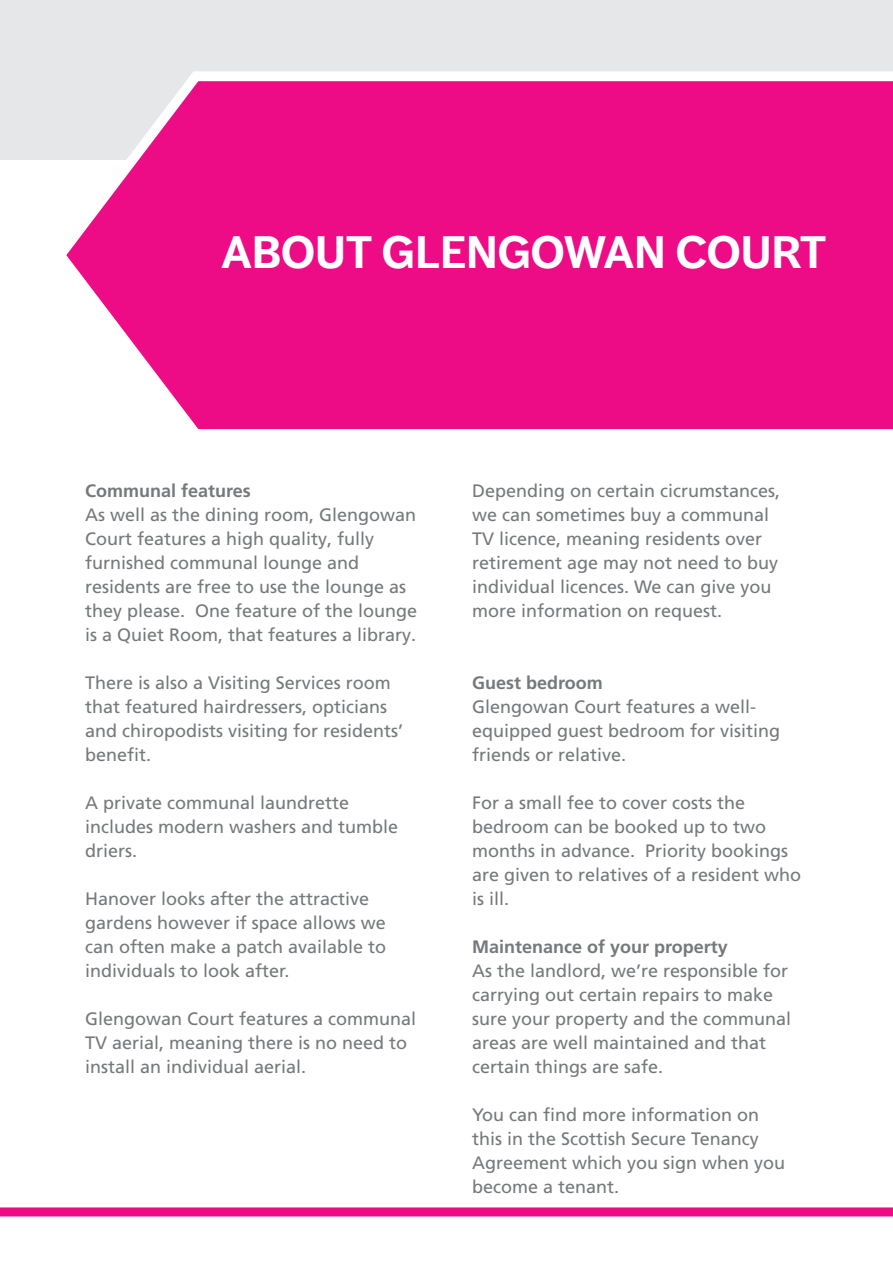
<style>
.page{position:relative;width:893px;height:1263px;background:#fff}
.page>*{position:absolute;margin:0;border:0;box-sizing:border-box;transform-origin:0 0}
.t1{font:700 45px "Dagny OT";color:#fff}
.t2{font:18px/24px "Frutiger LT Pro";color:#76787b}
.t3{font:700 18px "Frutiger LT Pro";color:#76787b}
</style>
<div class="page">
<div style="left:0;top:0;width:893px;height:160px;background:#e6e7e9"></div>
<div style="left:0;top:1207px;width:893px;height:9px;background:#ed0c85"></div>
<svg style="left:66px;top:71px;width:827px;height:359px;background:#ee2591"></svg>
<p class="t1" style="left:221px;top:226px;width:607px">ABOUT GLENGOWAN COURT</p>
<p class="t3" style="left:85px;top:480px;width:167px">Communal features</p>
<p class="t2" style="left:85px;top:502px;width:334px">As well as the dining room, Glengowan Court features a high quality, fully furnished communal lounge and residents are free to use the lounge as they please. One feature of the lounge is a Quiet Room, that features a library.</p>
<p class="t2" style="left:85px;top:670px;width:320px">There is also a Visiting Services room that featured hairdressers, opticians and chiropodists visiting for residents’ benefit.</p>
<p class="t2" style="left:85px;top:790px;width:315px">A private communal laundrette includes modern washers and tumble driers.</p>
<p class="t2" style="left:85px;top:886px;width:303px">Hanover looks after the attractive gardens however if space allows we can often make a patch available to individuals to look after.</p>
<p class="t2" style="left:85px;top:1006px;width:333px">Glengowan Court features a communal<br>TV aerial, meaning there is no need to install an individual aerial.</p>
<p class="t2" style="left:472px;top:478px;width:310px">Depending on certain cicrumstances, we can sometimes buy a communal TV licence, meaning residents over retirement age may not need to buy individual licences. We can give you more information on request.</p>
<p class="t3" style="left:472px;top:672px;width:132px">Guest bedroom</p>
<p class="t2" style="left:472px;top:694px;width:310px">Glengowan Court features a well&shy;equipped guest bedroom for visiting friends or relative.</p>
<p class="t2" style="left:472px;top:790px;width:331px">For a small fee to cover costs the bedroom can be booked up to two months in advance. Priority bookings are given to relatives of a resident who is ill.</p>
<p class="t3" style="left:472px;top:936px;width:257px">Maintenance of your property</p>
<p class="t2" style="left:472px;top:958px;width:321px">As the landlord, we’re responsible for carrying out certain repairs to make sure your property and the communal areas are well maintained and that certain things are safe.</p>
<p class="t2" style="left:472px;top:1102px;width:315px">You can find more information on this in the Scottish Secure Tenancy<br>Agreement which you sign when you become a tenant.</p>
</div>
